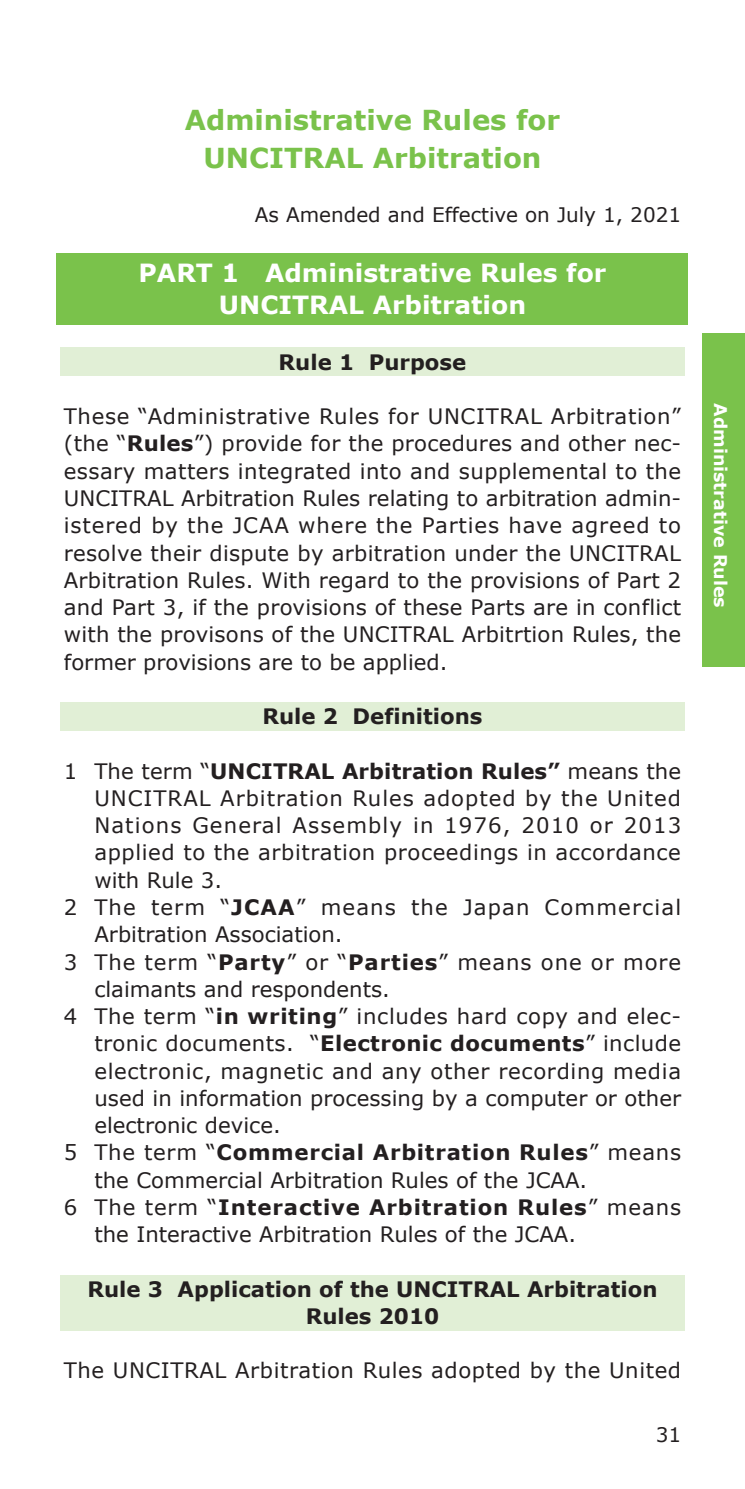
<style>
.page{position:relative;width:745px;height:1489px;background:#fff}
.page>*{position:absolute;margin:0;border:0;box-sizing:border-box;transform-origin:0 0}
._0_タイトル{font:700 27.5px/37.5px "Verdana";color:#7ac24b;text-align:center}
.PART-1{font:700 25px/32.5px "Verdana";color:#fff;text-align:center}
.字下げ1{font:21.25px/27.2px "Verdana";color:#231f20}
.ノーマル{font:21.25px/27.2px "Verdana";letter-spacing:.01em;color:#231f20;text-align:justify}
.Rule{font:700 21.25px/27.2px "Verdana";color:#231f20;text-align:center}
.字下げ1-2{font:21.25px/27.2px "Verdana";letter-spacing:.05em;color:#231f20}
._01_日付{font:20px "Verdana";color:#231f20}
.t1{font:700 17.5px "Verdana";color:#fff}
.s1{font-weight:700}
</style>
<div class="page">
<div style="left:702px;top:333px;width:42px;height:333px;background:#7ac24b"></div>
<div style="left:57px;top:253px;width:630px;height:72px;background:#7ac24b"></div>
<div style="left:60px;top:348px;width:624px;height:28px;background:#e1efd6"></div>
<div style="left:60px;top:702px;width:624px;height:28px;background:#e1efd6"></div>
<div style="left:60px;top:1274px;width:624px;height:56px;background:#e1efd6"></div>
<p class="_0_タイトル" style="left:185px;top:101px;width:377px">Administrative Rules for<br>UNCITRAL Arbitration</p>
<p class="_01_日付" style="left:255px;top:201px;width:427px">As Amended and Effective on July 1, 2021</p>
<p class="PART-1" style="left:138px;top:256px;width:469px">PART 1 Administrative Rules for<br>UNCITRAL Arbitration</p>
<p class="Rule" style="left:278px;top:348px;width:189px">Rule 1 Purpose</p>
<p class="ノーマル" style="left:64px;top:402px;width:618px">These “Administrative Rules for UNCITRAL Arbitration” (the “<span class="s1">Rules</span>”) provide for the procedures and other nec&shy;essary matters integrated into and supplemental to the UNCITRAL Arbitration Rules relating to arbitration admin&shy;istered by the JCAA where the Parties have agreed to resolve their dispute by arbitration under the UNCITRAL Arbitration Rules. With regard to the provisions of Part 2 and Part 3, if the provisions of these Parts are in conflict with the provisons of the UNCITRAL Arbitrtion Rules, the former provisions are to be applied.</p>
<p class="Rule" style="left:262px;top:702px;width:221px">Rule 2 Definitions</p>
<p class="字下げ1" style="left:94px;top:757px;width:588px;text-align:justify;text-indent:-30px">1 The term “<span class="s1">UNCITRAL Arbitration Rules”</span> means the UNCITRAL Arbitration Rules adopted by the United Nations General Assembly in 1976, 2010 or 2013 applied to the arbitration proceedings in accordance with Rule 3.</p>
<p class="字下げ1-2" style="left:94px;top:893px;width:588px;text-indent:-30px">2 The term “<span class="s1">JCAA</span>” means the Japan Commercial<br>Arbitration Association.</p>
<p class="字下げ1" style="left:94px;top:947px;width:588px;text-indent:-30px">3 The term “<span class="s1">Party</span>” or “<span class="s1">Parties</span>” means one or more claimants and respondents.</p>
<p class="字下げ1" style="left:94px;top:1002px;width:588px;text-align:justify;text-indent:-30px">4 The term “<span class="s1">in writing</span>” includes hard copy and elec&shy;tronic documents. “<span class="s1">Electronic documents</span>” include electronic, magnetic and any other recording media used in information processing by a computer or other electronic device.</p>
<p class="字下げ1" style="left:94px;top:1138px;width:588px;text-indent:-30px">5 The term “<span class="s1">Commercial Arbitration Rules</span>” means the Commercial Arbitration Rules of the JCAA.</p>
<p class="字下げ1" style="left:94px;top:1193px;width:588px;text-indent:-30px">6 The term “<span class="s1">Interactive Arbitration Rules</span>” means the Interactive Arbitration Rules of the JCAA.</p>
<p class="Rule" style="left:87px;top:1274px;width:571px">Rule 3 Application of the UNCITRAL Arbitration<br>Rules 2010</p>
<p class="ノーマル" style="left:64px;top:1356px;width:618px">The UNCITRAL Arbitration Rules adopted by the United</p>
<p class="_01_日付" style="left:655px;top:1421px;width:27px">31</p>
<p class="t1" style="left:732px;top:403px;width:206px;rotate:90deg">Administrative Rules</p>
</div>
